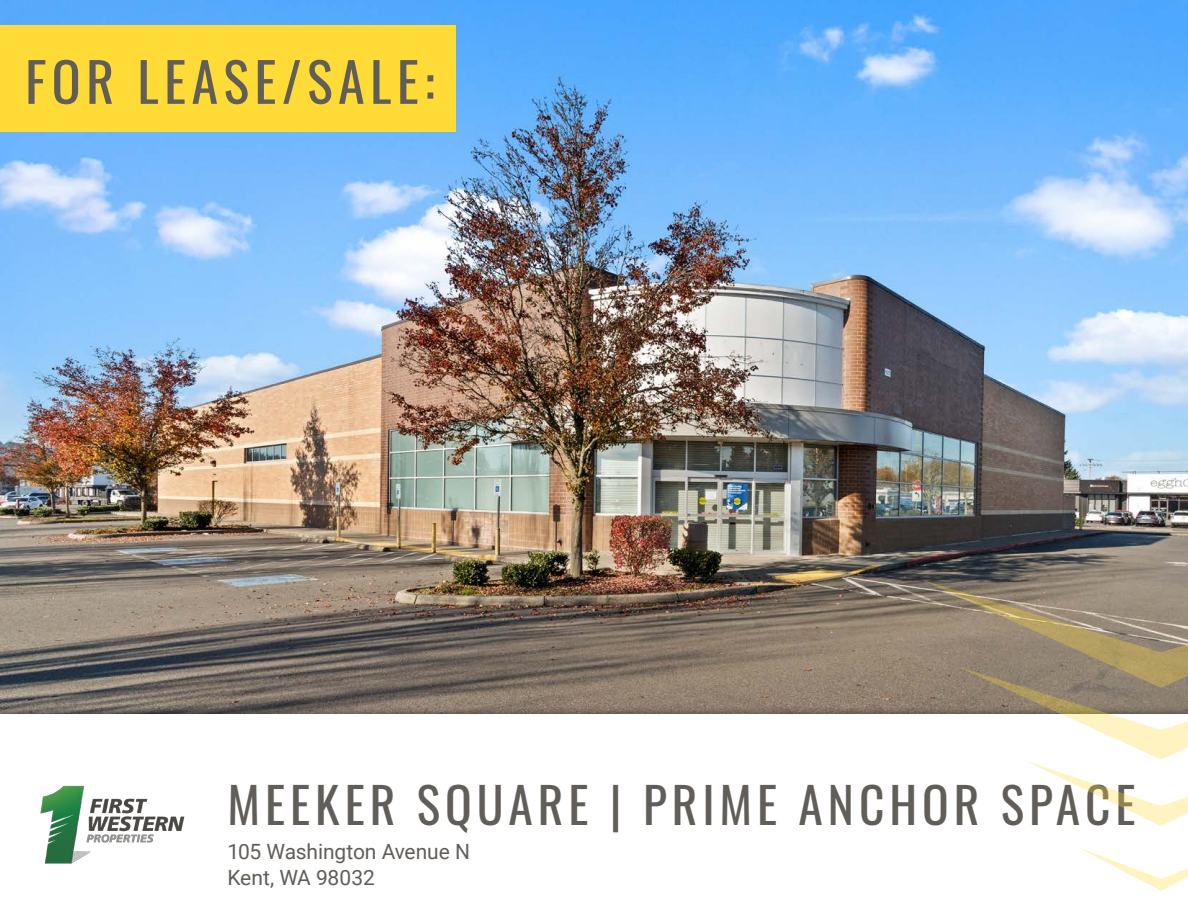
<style>
.page{position:relative;width:1188px;height:918px;background:#fff}
.page>*{position:absolute;margin:0;border:0;box-sizing:border-box;transform-origin:0 0}
.t1{font:54px "Oswald";letter-spacing:.1em;color:#615d58}
.t2{font:49.5px "Oswald";letter-spacing:.1em;color:#615d58}
.Property_Address{font:21px "Roboto";letter-spacing:-.005em;color:#615d59}
</style>
<div class="page">
<img style="left:0;top:0;width:1188px;height:705px">
<div style="left:0;top:705px;width:1188px;height:213px;background:#231f20;opacity:.75"></div>
<div style="left:0;top:715px;width:1188px;height:203px;background:#fff"></div>
<svg style="left:920px;top:579px;width:268px;height:247px"></svg>
<svg style="left:1080px;top:848px;width:108px;height:43px"></svg>
<img style="left:40px;top:785px;width:145px;height:79px">
<div style="left:0;top:26px;width:456px;height:106px;background:#ffdb37"></div>
<p class="t1" style="left:25px;top:34px;width:411px">FOR LEASE/SALE:</p>
<p class="t2" style="left:227px;top:761px;width:910px">MEEKER SQUARE | PRIME ANCHOR SPACE</p>
<p class="Property_Address" style="left:227px;top:837px;width:244px">105 Washington Avenue N</p>
<p class="Property_Address" style="left:227px;top:862px;width:149px">Kent, WA 98032</p>
</div>
